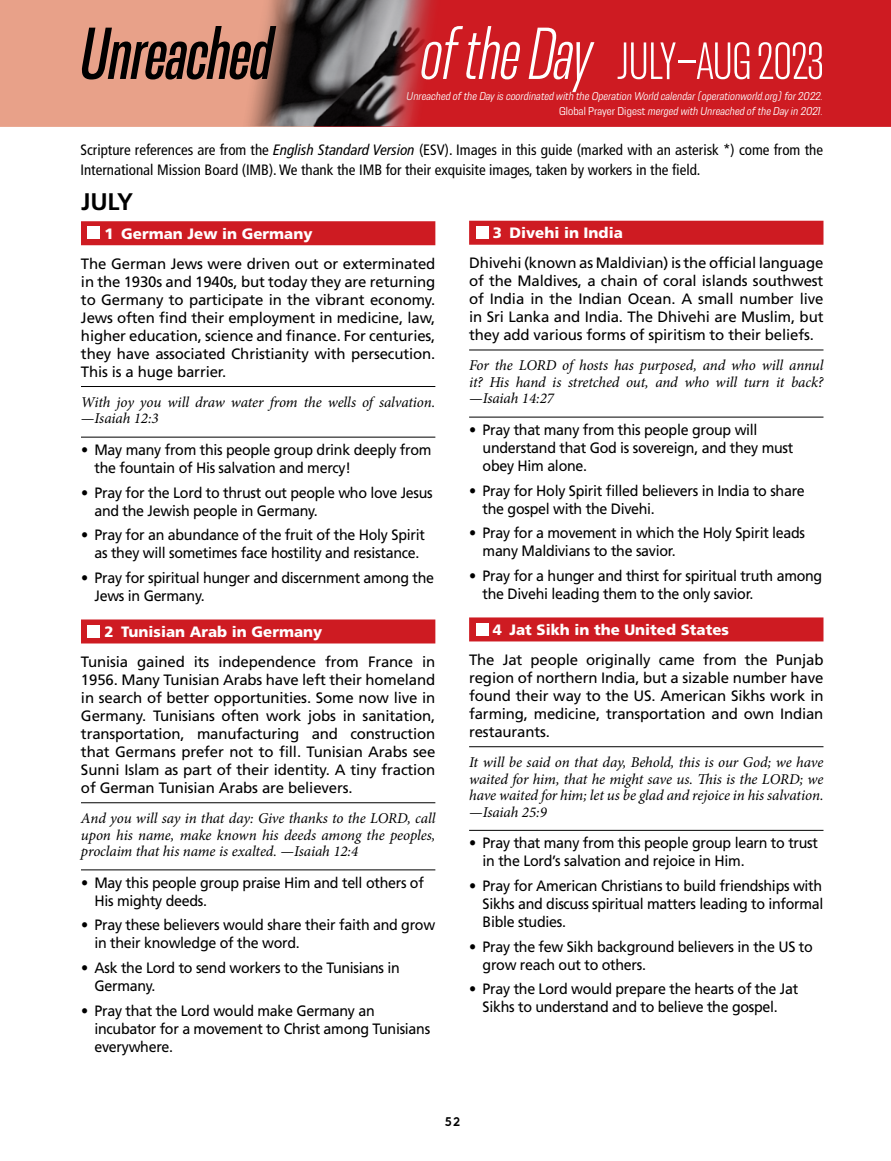
<style>
.page{position:relative;width:891px;height:1161px;background:#fff}
.page>*{position:absolute;margin:0;border:0;box-sizing:border-box;transform-origin:0 0}
.t1{font:italic 500 condensed 78px "Resolve";color:#000}
.t2{font:300 condensed 55.5px "Resolve";color:#fff}
.t3{font:700 24px "Frutiger LT Std";color:#000}
.t4{font:15px/18px "Frutiger LT Std";letter-spacing:-.02em;color:#000;scale:.95 1}
.t5{font:15px/18px "Frutiger LT Std";letter-spacing:-.02em;color:#000;text-align:justify}
.t6{font:italic 15px/16.5px "Minion Pro";letter-spacing:-.01em;color:#000;text-align:justify}
.t7{font:condensed 15px/19.5px "Frutiger LT Std";color:#000}
.t8{font:900 15px "Frutiger LT Std";color:#fff}
.t9{font:12px/14.4px "Resolve Semilight Nrw Ita";letter-spacing:.01em;color:#fff;text-align:right}
.t10{font:700 12px "Aquawax Pro";color:#000}
.s1{font-style:italic;font-size:78px}
.s2{font-family:"Resolve Semilight Nrw"}
.s3{font-style:italic}
</style>
<div class="page">
<div style="left:445px;top:0;width:446px;height:127px;background:#ce1b22"></div>
<div style="left:0;top:0;width:239px;height:127px;background:#e8a189"></div>
<div style="left:469px;top:221px;width:355px;height:24px;background:#ce1b22"></div>
<hr style="left:469px;top:350px;width:355px;height:1px;background:#000">
<hr style="left:469px;top:417px;width:355px;height:1px;background:#000">
<div style="left:469px;top:617px;width:355px;height:24px;background:#ce1b22"></div>
<hr style="left:469px;top:746px;width:355px;height:1px;background:#000">
<hr style="left:469px;top:830px;width:355px;height:1px;background:#000">
<div style="left:476px;top:226px;width:12px;height:12px;background:#fff"></div>
<div style="left:476px;top:623px;width:12px;height:12px;background:#fff"></div>
<div style="left:81px;top:221px;width:354px;height:24px;background:#ce1b22"></div>
<hr style="left:81px;top:386px;width:354px;height:1px;background:#000">
<hr style="left:81px;top:437px;width:354px;height:1px;background:#000">
<div style="left:81px;top:620px;width:354px;height:24px;background:#ce1b22"></div>
<hr style="left:81px;top:803px;width:354px;height:1px;background:#000">
<hr style="left:81px;top:870px;width:354px;height:1px;background:#000">
<div style="left:88px;top:227px;width:12px;height:12px;background:#fff"></div>
<div style="left:88px;top:625px;width:12px;height:12px;background:#fff"></div>
<img style="left:239px;top:0;width:206px;height:127px">
<h1 class="t1" style="left:81px;top:14px;width:193px">Unreached</h1>
<h2 class="t2" style="left:421px;top:33px;width:404px"><span class="s1">of the Day</span> JULY–AUG 2023</h2>
<p class="t9" style="left:407px;top:89px;width:418px">Unreached of the Day is coordinated with the Operation World calendar (operationworld.org) for 2022.<br><span class="s2">Global Prayer Digest</span> merged with Unreached of the Day in 2021.</p>
<p class="t7" style="left:80px;top:140px;width:744px">Scripture references are from the <span class="s3">English Standard Version</span> (ESV). Images in this guide (marked with an asterisk *) come from the<br>International Mission Board (IMB). We thank the IMB for their exquisite images, taken by workers in the field.</p>
<h3 class="t3" style="left:81px;top:187px;width:54px">JULY</h3>
<p class="t8" style="left:105px;top:225px;width:209px">1 German Jew in Germany</p>
<p class="t5" style="left:81px;top:255px;width:356px">The German Jews were driven out or exterminated in the 1930s and 1940s, but today they are returning to Germany to participate in the vibrant economy.<br>Jews often find their employment in medicine, law, higher education, science and finance. For centuries, they have associated Christianity with persecution.<br>This is a huge barrier.</p>
<p class="t6" style="left:81px;top:394px;width:356px">With joy you will draw water from the wells of salvation. —Isaiah 12:3</p>
<p class="t4" style="left:94px;top:441px;width:356px;text-indent:-13px">• May many from this people group drink deeply from the fountain of His salvation and mercy!</p>
<p class="t4" style="left:94px;top:484px;width:358px;text-indent:-13px">• Pray for the Lord to thrust out people who love Jesus and the Jewish people in Germany.</p>
<p class="t4" style="left:81px;top:526px;width:364px;text-align:center">• Pray for an abundance of the fruit of the Holy Spirit as they will sometimes face hostility and resistance.</p>
<p class="t4" style="left:94px;top:569px;width:359px;text-indent:-13px">• Pray for spiritual hunger and discernment among the<br>Jews in Germany.</p>
<p class="t8" style="left:105px;top:623px;width:219px">2 Tunisian Arab in Germany</p>
<p class="t5" style="left:81px;top:653px;width:356px">Tunisia gained its independence from France in 1956. Many Tunisian Arabs have left their homeland in search of better opportunities. Some now live in Germany. Tunisians often work jobs in sanitation, transportation, manufacturing and construction that Germans prefer not to fill. Tunisian Arabs see Sunni Islam as part of their identity. A tiny fraction of German Tunisian Arabs are believers.</p>
<p class="t6" style="left:81px;top:810px;width:356px">And you will say in that day: Give thanks to the LORD, call upon his name, make known his deeds among the peoples, proclaim that his name is exalted. —Isaiah 12:4</p>
<p class="t4" style="left:94px;top:874px;width:348px;text-indent:-13px">• May this people group praise Him and tell others of<br>His mighty deeds.</p>
<p class="t4" style="left:94px;top:916px;width:360px;text-indent:-13px">• Pray these believers would share their faith and grow in their knowledge of the word.</p>
<p class="t4" style="left:94px;top:959px;width:323px;text-indent:-13px">• Ask the Lord to send workers to the Tunisians in<br>Germany.</p>
<p class="t4" style="left:94px;top:1002px;width:355px;text-indent:-13px">• Pray that the Lord would make Germany an incubator for a movement to Christ among Tunisians everywhere.</p>
<p class="t8" style="left:493px;top:224px;width:132px">3 Divehi in India</p>
<p class="t5" style="left:469px;top:254px;width:356px">Dhivehi (known as Maldivian) is the official language of the Maldives, a chain of coral islands southwest of India in the Indian Ocean. A small number live in Sri Lanka and India. The Dhivehi are Muslim, but they add various forms of spiritism to their beliefs.</p>
<p class="t6" style="left:469px;top:357px;width:356px">For the LORD of hosts has purposed, and who will annul it? His hand is stretched out, and who will turn it back? —Isaiah 14:27</p>
<p class="t4" style="left:483px;top:421px;width:329px;text-indent:-13px">• Pray that many from this people group will understand that God is sovereign, and they must obey Him alone.</p>
<p class="t4" style="left:483px;top:482px;width:341px;text-indent:-13px">• Pray for Holy Spirit filled believers in India to share the gospel with the Divehi.</p>
<p class="t4" style="left:483px;top:524px;width:341px;text-indent:-13px">• Pray for a movement in which the Holy Spirit leads many Maldivians to the savior.</p>
<p class="t4" style="left:483px;top:567px;width:359px;text-indent:-13px">• Pray for a hunger and thirst for spiritual truth among the Divehi leading them to the only savior.</p>
<p class="t8" style="left:493px;top:621px;width:238px">4 Jat Sikh in the United States</p>
<p class="t5" style="left:469px;top:651px;width:356px">The Jat people originally came from the Punjab region of northern India, but a sizable number have found their way to the US. American Sikhs work in farming, medicine, transportation and own Indian restaurants.</p>
<p class="t6" style="left:469px;top:754px;width:356px">It will be said on that day, Behold, this is our God; we have waited for him, that he might save us. This is the LORD; we have waited for him; let us be glad and rejoice in his salvation. —Isaiah 25:9</p>
<p class="t4" style="left:483px;top:834px;width:355px;text-indent:-13px">• Pray that many from this people group learn to trust in the Lord’s salvation and rejoice in Him.</p>
<p class="t4" style="left:483px;top:877px;width:360px;text-align:justify;text-indent:-13px">• Pray for American Christians to build friendships with Sikhs and discuss spiritual matters leading to informal Bible studies.</p>
<p class="t4" style="left:483px;top:938px;width:349px;text-indent:-13px">• Pray the few Sikh background believers in the US to grow reach out to others.</p>
<p class="t4" style="left:469px;top:980px;width:348px;text-align:center">• Pray the Lord would prepare the hearts of the Jat<br>Sikhs to understand and to believe the gospel.</p>
<p class="t10" style="left:445px;top:1113px;width:17px">52</p>
</div>
